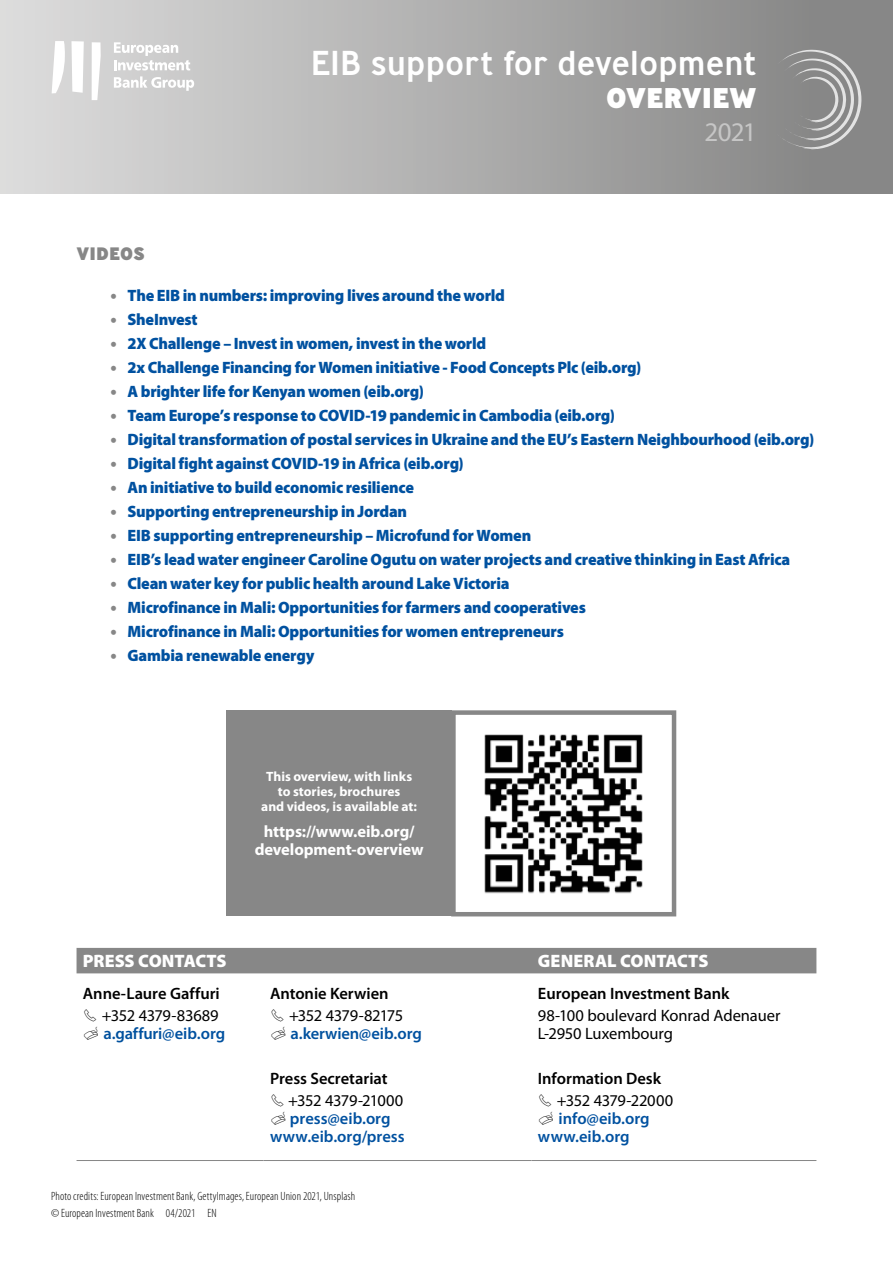
<style>
.page{position:relative;width:893px;height:1263px;background:#fff}
.page>*{position:absolute;margin:0;border:0;box-sizing:border-box;transform-origin:0 0}
.t1{font:500 34.5px "Ministry";letter-spacing:-.005em;color:#fff}
.t2{font:800 28.5px "Ministry";letter-spacing:-.005em;color:#fff}
.t3{font:27px "Myriad Pro";color:#c6c6c6}
.t4{font:900 18px "Myriad Pro";color:#fff}
.t5{font:800 18px "Ministry";letter-spacing:.005em;color:#878787}
.t6{font:900 16.5px "Myriad Pro";letter-spacing:-.015em;color:#0051a0}
.t7{font:16.5px/18px "Myriad Pro";letter-spacing:-.01em;color:#000}
.t8{font:600 16.5px "Myriad Pro";letter-spacing:-.005em;color:#000}
.t9{font:600 16.5px/18px "Myriad Pro";color:#0051a0;text-align:center}
.t10{font:700 16.5px/18px "Myriad Pro";letter-spacing:-.01em;color:#fff;text-align:center}
.t11{font:16.5px/18px "Myriad Pro";letter-spacing:-.03em;color:#000}
.t12{font:700 13.5px/15px "Myriad Pro";color:#fff;text-align:center}
.t13{font:300 condensed 12px "Myriad Pro";letter-spacing:.01em;color:#000}
.s1{font-size:18px;color:#878787}
.s2{font-weight:600;color:#00519e}
.s3{font-weight:600;color:#0051a0}
.s4{color:#000}
.s5{font-weight:400;color:#000}
</style>
<div class="page">
<div style="left:0;top:0;width:893px;height:193px;background:linear-gradient(to right,#dedddd,#818180)"></div>
<svg style="left:114px;top:42px;width:76px;height:28px"></svg>
<svg style="left:52px;top:41px;width:13px;height:52px"></svg>
<svg style="left:71px;top:41px;width:13px;height:52px"></svg>
<svg style="left:92px;top:42px;width:9px;height:58px"></svg>
<svg style="left:114px;top:76px;width:80px;height:15px"></svg>
<svg style="left:776px;top:50px;width:86px;height:99px;background:#969696"></svg>
<img style="left:484px;top:734px;width:159px;height:160px">
<div style="left:451px;top:710px;width:225px;height:206px;border:4px solid #878787"></div>
<div style="left:227px;top:710px;width:225px;height:206px;background:#878787"></div>
<div style="left:77px;top:948px;width:739px;height:25px;background:#878787"></div>
<hr style="left:77px;top:1160px;width:187px;height:1px;background:#878787">
<hr style="left:264px;top:1160px;width:267px;height:1px;background:#878787">
<hr style="left:531px;top:1160px;width:285px;height:1px;background:#878787">
<h1 class="t1" style="left:311px;top:41px;width:447px">EIB support for development</h1>
<h2 class="t2" style="left:606px;top:79px;width:152px">OVERVIEW</h2>
<h3 class="t3" style="left:705px;top:117px;width:54px">2021</h3>
<p class="t5" style="left:77px;top:242px;width:70px">VIDEOS</p>
<p class="t6" style="left:111px;top:286px;width:396px"><span class="s1">•</span> The EIB in numbers: improving lives around the world</p>
<p class="t6" style="left:111px;top:310px;width:88px"><span class="s1">•</span> SheInvest</p>
<p class="t6" style="left:111px;top:334px;width:377px"><span class="s1">•</span> 2X Challenge – Invest in women, invest in the world</p>
<p class="t6" style="left:111px;top:358px;width:532px"><span class="s1">•</span> 2x Challenge Financing for Women initiative - Food Concepts Plc (eib.org)</p>
<p class="t6" style="left:111px;top:382px;width:315px"><span class="s1">•</span> A brighter life for Kenyan women (eib.org)</p>
<p class="t6" style="left:111px;top:406px;width:506px"><span class="s1">•</span> Team Europe’s response to COVID-19 pandemic in Cambodia (eib.org)</p>
<p class="t6" style="left:111px;top:430px;width:705px"><span class="s1">•</span> Digital transformation of postal services in Ukraine and the EU’s Eastern Neighbourhood (eib.org)</p>
<p class="t6" style="left:111px;top:454px;width:355px"><span class="s1">•</span> Digital fight against COVID-19 in Africa (eib.org)</p>
<p class="t6" style="left:111px;top:478px;width:305px"><span class="s1">•</span> An initiative to build economic resilience</p>
<p class="t6" style="left:111px;top:502px;width:298px"><span class="s1">•</span> Supporting entrepreneurship in Jordan</p>
<p class="t6" style="left:111px;top:526px;width:422px"><span class="s1">•</span> EIB supporting entrepreneurship – Microfund for Women</p>
<p class="t6" style="left:111px;top:550px;width:681px"><span class="s1">•</span> EIB’s lead water engineer Caroline Ogutu on water projects and creative thinking in East Africa</p>
<p class="t6" style="left:111px;top:574px;width:400px"><span class="s1">•</span> Clean water key for public health around Lake Victoria</p>
<p class="t6" style="left:111px;top:598px;width:477px"><span class="s1">•</span> Microfinance in Mali: Opportunities for farmers and cooperatives</p>
<p class="t6" style="left:111px;top:622px;width:455px"><span class="s1">•</span> Microfinance in Mali: Opportunities for women entrepreneurs</p>
<p class="t6" style="left:111px;top:646px;width:205px"><span class="s1">•</span> Gambia renewable energy</p>
<p class="t12" style="left:261px;top:769px;width:157px">This overview, with links to stories, brochures<br>and videos, is available at:</p>
<p class="t10" style="left:255px;top:823px;width:170px">https://www.eib.org/ development-overview</p>
<p class="t4" style="left:83px;top:951px;width:145px">PRESS CONTACTS</p>
<p class="t4" style="left:538px;top:951px;width:172px">GENERAL CONTACTS</p>
<p class="t8" style="left:83px;top:984px;width:138px">Anne-Laure Gaffuri</p>
<p class="t7" style="left:104px;top:1006px;width:123px;text-indent:-21px">✓ +352 4379-83689 <span class="s2">a.gaffuri</span><span class="s3">@eib.org</span></p>
<p class="t8" style="left:538px;top:984px;width:193px">European Investment Bank</p>
<p class="t7" style="left:538px;top:1006px;width:244px">98-100 boulevard Konrad Adenauer<br>L-2950 Luxembourg</p>
<p class="t8" style="left:270px;top:984px;width:120px">Antonie Kerwien</p>
<p class="t11" style="left:291px;top:1006px;width:133px;text-indent:-21px">✓ +352 4379-82175 <span class="s2">a.kerwien</span><span class="s3">@eib.org</span></p>
<p class="t8" style="left:270px;top:1069px;width:119px">Press Secretariat</p>
<p class="t9" style="left:270px;top:1091px;width:136px"><span class="s4">✓</span> <span class="s5">+352 4379-21000 </span>press@eib.org www.eib.org/press</p>
<p class="t13" style="left:51px;top:1189px;width:306px">Photo credits: European Investment Bank, GettyImages, European Union 2021, Unsplash</p>
<p class="t13" style="left:51px;top:1206px;width:167px">© European Investment Bank 04/2021 EN</p>
<p class="t8" style="left:538px;top:1069px;width:125px">Information Desk</p>
<p class="t7" style="left:538px;top:1092px;width:137px">✓ +352 4379-22000</p>
<p class="t9" style="left:559px;top:1109px;width:93px">info@eib.org</p>
<p class="t9" style="left:538px;top:1127px;width:93px">www.eib.org</p>
</div>
